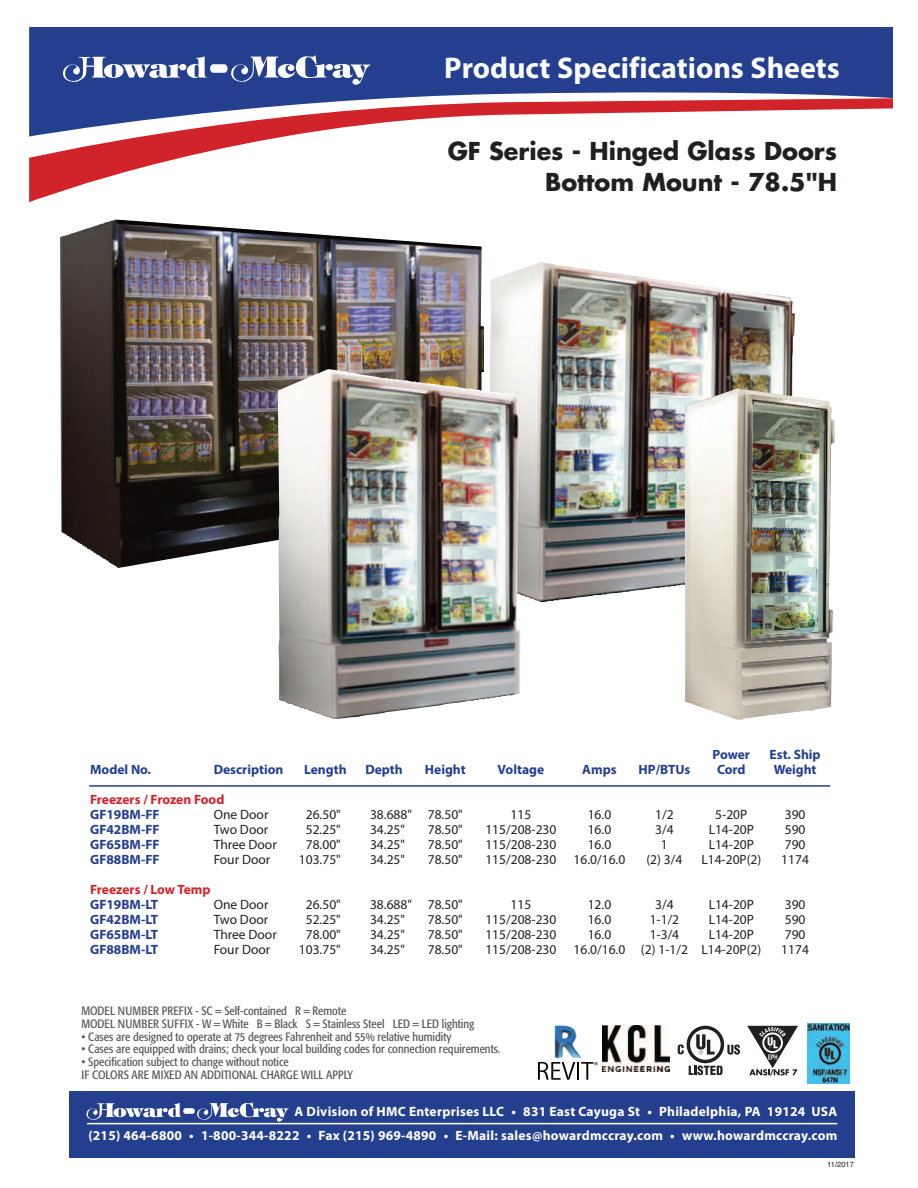
<style>
.page{position:relative;width:918px;height:1188px;background:#fff}
.page>*{position:absolute;margin:0;border:0;box-sizing:border-box;transform-origin:0 0}
.t1{font:700 30px "Myriad Pro";color:#fff}
.t2{font:700 24px/31.5px "Futura";color:#231f20;text-align:right}
.t3{font:13.5px "Myriad Pro";color:#231f20}
.t4{font:700 13.5px/24.8px "Myriad Pro";letter-spacing:.02em;color:#fff;text-align:right}
.t5{font:700 13.5px "Myriad Pro";color:#253f8f}
.t6{font:700 13.5px "Myriad Pro";letter-spacing:-.005em;color:#d1232a}
.t7{font:condensed 12px/12.8px "Formata";color:#57585a}
.t8{font:7.5px "Helvetica";color:#231f20}
</style>
<div class="page">
<svg style="left:29px;top:159px;width:147px;height:43px"></svg>
<svg style="left:29px;top:137px;width:252px;height:22px;fill:#d1232a"></svg>
<svg style="left:29px;top:27px;width:864px;height:110px;fill:#253f8f"></svg>
<svg style="left:63px;top:55px;width:308px;height:30px"></svg>
<img style="left:807px;top:1024px;width:43px;height:60px">
<svg style="left:747px;top:1026px;width:51px;height:50px"></svg>
<svg style="left:678px;top:1026px;width:62px;height:49px"></svg>
<img style="left:602px;top:1025px;width:68px;height:47px">
<img style="left:554px;top:1025px;width:28px;height:34px">
<div style="left:536px;top:1061px;width:62px;height:19px;background:#f2f2f2"></div>
<svg style="left:538px;top:1062px;width:60px;height:18px"></svg>
<div style="left:69px;top:1091px;width:786px;height:67px;background:#253f8f"></div>
<hr style="left:87px;top:1123px;width:750px;height:1px;background:#fff">
<div style="left:183px;top:1108px;width:12px;height:6px;background:#fff;border-radius:2px"></div>
<svg style="left:86px;top:1103px;width:95px;height:17px"></svg>
<svg style="left:197px;top:1102px;width:92px;height:20px"></svg>
<hr style="left:89px;top:785px;width:741px;height:2px;background:#253f8f">
<img style="left:60px;top:219px;width:424px;height:349px">
<img style="left:490px;top:262px;width:305px;height:340px">
<img style="left:278px;top:369px;width:242px;height:350px">
<img style="left:685px;top:388px;width:150px;height:332px">
<h1 class="t1" style="left:444px;top:56px;width:397px">Product Specifications Sheets</h1>
<h2 class="t2" style="left:448px;top:137px;width:391px">GF Series - Hinged Glass Doors<br>Bottom Mount - 78.5"H</h2>
<p class="t5" style="left:713px;top:750px;width:39px">Power</p>
<p class="t5" style="left:770px;top:750px;width:53px">Est. Ship</p>
<p class="t5" style="left:90px;top:765px;width:63px">Model No.</p>
<p class="t5" style="left:214px;top:765px;width:71px">Description</p>
<p class="t5" style="left:304px;top:765px;width:44px">Length</p>
<p class="t5" style="left:365px;top:765px;width:39px">Depth</p>
<p class="t5" style="left:425px;top:765px;width:42px">Height</p>
<p class="t5" style="left:498px;top:765px;width:48px">Voltage</p>
<p class="t5" style="left:582px;top:765px;width:36px">Amps</p>
<p class="t5" style="left:639px;top:765px;width:53px">HP/BTUs</p>
<p class="t5" style="left:717px;top:765px;width:30px">Cord</p>
<p class="t5" style="left:774px;top:765px;width:44px">Weight</p>
<p class="t6" style="left:90px;top:795px;width:136px">Freezers / Frozen Food</p>
<p class="t5" style="left:90px;top:810px;width:71px">GF19BM-FF</p>
<p class="t3" style="left:214px;top:810px;width:56px">One Door</p>
<p class="t3" style="left:306px;top:810px;width:37px">26.50"</p>
<p class="t3" style="left:370px;top:810px;width:94px">38.688" 78.50"</p>
<p class="t3" style="left:511px;top:810px;width:22px">115</p>
<p class="t3" style="left:588px;top:810px;width:25px">16.0</p>
<p class="t3" style="left:655px;top:810px;width:20px">1/2</p>
<p class="t3" style="left:715px;top:810px;width:34px">5-20P</p>
<p class="t3" style="left:785px;top:810px;width:22px">390</p>
<p class="t5" style="left:90px;top:825px;width:71px">GF42BM-FF</p>
<p class="t3" style="left:214px;top:825px;width:56px">Two Door</p>
<p class="t3" style="left:306px;top:825px;width:37px">52.25"</p>
<p class="t3" style="left:370px;top:825px;width:37px">34.25"</p>
<p class="t3" style="left:428px;top:825px;width:37px">78.50"</p>
<p class="t3" style="left:485px;top:825px;width:73px">115/208-230</p>
<p class="t3" style="left:588px;top:825px;width:25px">16.0</p>
<p class="t3" style="left:655px;top:825px;width:20px">3/4</p>
<p class="t3" style="left:709px;top:825px;width:47px">L14-20P</p>
<p class="t3" style="left:785px;top:825px;width:22px">590</p>
<p class="t5" style="left:90px;top:840px;width:71px">GF65BM-FF</p>
<p class="t3" style="left:214px;top:840px;width:65px">Three Door</p>
<p class="t3" style="left:306px;top:840px;width:37px">78.00"</p>
<p class="t3" style="left:370px;top:840px;width:37px">34.25"</p>
<p class="t3" style="left:428px;top:840px;width:37px">78.50"</p>
<p class="t3" style="left:485px;top:840px;width:73px">115/208-230</p>
<p class="t3" style="left:588px;top:840px;width:25px">16.0</p>
<p class="t3" style="left:661px;top:840px;width:8px">1</p>
<p class="t3" style="left:709px;top:840px;width:47px">L14-20P</p>
<p class="t3" style="left:785px;top:840px;width:22px">790</p>
<p class="t5" style="left:90px;top:855px;width:71px">GF88BM-FF</p>
<p class="t3" style="left:214px;top:855px;width:58px">Four Door</p>
<p class="t3" style="left:299px;top:855px;width:43px">103.75"</p>
<p class="t3" style="left:370px;top:855px;width:37px">34.25"</p>
<p class="t3" style="left:428px;top:855px;width:37px">78.50"</p>
<p class="t3" style="left:485px;top:855px;width:73px">115/208-230</p>
<p class="t3" style="left:574px;top:855px;width:53px">16.0/16.0</p>
<p class="t3" style="left:646px;top:855px;width:37px">(2) 3/4</p>
<p class="t3" style="left:701px;top:855px;width:61px">L14-20P(2)</p>
<p class="t3" style="left:781px;top:855px;width:29px">1174</p>
<p class="t6" style="left:90px;top:885px;width:122px">Freezers / Low Temp</p>
<p class="t5" style="left:90px;top:900px;width:70px">GF19BM-LT</p>
<p class="t3" style="left:214px;top:900px;width:56px">One Door</p>
<p class="t3" style="left:306px;top:900px;width:37px">26.50"</p>
<p class="t3" style="left:370px;top:900px;width:94px">38.688" 78.50"</p>
<p class="t3" style="left:511px;top:900px;width:22px">115</p>
<p class="t3" style="left:588px;top:900px;width:25px">12.0</p>
<p class="t3" style="left:655px;top:900px;width:20px">3/4</p>
<p class="t3" style="left:709px;top:900px;width:47px">L14-20P</p>
<p class="t3" style="left:785px;top:900px;width:22px">390</p>
<p class="t5" style="left:90px;top:915px;width:70px">GF42BM-LT</p>
<p class="t3" style="left:214px;top:915px;width:56px">Two Door</p>
<p class="t3" style="left:306px;top:915px;width:37px">52.25"</p>
<p class="t3" style="left:370px;top:915px;width:37px">34.25"</p>
<p class="t3" style="left:428px;top:915px;width:37px">78.50"</p>
<p class="t3" style="left:485px;top:915px;width:73px">115/208-230</p>
<p class="t3" style="left:588px;top:915px;width:25px">16.0</p>
<p class="t3" style="left:650px;top:915px;width:31px">1-1/2</p>
<p class="t3" style="left:709px;top:915px;width:47px">L14-20P</p>
<p class="t3" style="left:785px;top:915px;width:22px">590</p>
<p class="t5" style="left:90px;top:930px;width:70px">GF65BM-LT</p>
<p class="t3" style="left:214px;top:930px;width:65px">Three Door</p>
<p class="t3" style="left:306px;top:930px;width:37px">78.00"</p>
<p class="t3" style="left:370px;top:930px;width:37px">34.25"</p>
<p class="t3" style="left:428px;top:930px;width:37px">78.50"</p>
<p class="t3" style="left:485px;top:930px;width:73px">115/208-230</p>
<p class="t3" style="left:588px;top:930px;width:25px">16.0</p>
<p class="t3" style="left:650px;top:930px;width:31px">1-3/4</p>
<p class="t3" style="left:709px;top:930px;width:47px">L14-20P</p>
<p class="t3" style="left:785px;top:930px;width:22px">790</p>
<p class="t5" style="left:90px;top:945px;width:70px">GF88BM-LT</p>
<p class="t3" style="left:214px;top:945px;width:58px">Four Door</p>
<p class="t3" style="left:299px;top:945px;width:43px">103.75"</p>
<p class="t3" style="left:370px;top:945px;width:37px">34.25"</p>
<p class="t3" style="left:428px;top:945px;width:37px">78.50"</p>
<p class="t3" style="left:485px;top:945px;width:73px">115/208-230</p>
<p class="t3" style="left:574px;top:945px;width:189px">16.0/16.0 (2) 1-1/2 L14-20P(2)</p>
<p class="t3" style="left:781px;top:945px;width:29px">1174</p>
<p class="t7" style="left:81px;top:1005px;width:395px">MODEL NUMBER PREFIX - SC = Self-contained R = Remote<br>MODEL NUMBER SUFFIX - W = White B = Black S = Stainless Steel LED = LED lighting</p>
<p class="t7" style="left:81px;top:1031px;width:372px">• Cases are designed to operate at 75 degrees Fahrenheit and 55% relative humidity</p>
<p class="t7" style="left:81px;top:1044px;width:421px">• Cases are equipped with drains; check your local building codes for connection requirements.</p>
<p class="t7" style="left:81px;top:1056px;width:273px">• Specification subject to change without notice<br>IF COLORS ARE MIXED AN ADDITIONAL CHARGE WILL APPLY</p>
<p class="t4" style="left:88px;top:1100px;width:750px">A Division of HMC Enterprises LLC • 831 East Cayuga St • Philadelphia, PA 19124 USA<br>(215) 464-6800 • 1-800-344-8222 • Fax (215) 969-4890 • E-Mail: sales@howardmccray.com • www.howardmccray.com</p>
<p class="t8" style="left:827px;top:1160px;width:28px">11/2017</p>
</div>
